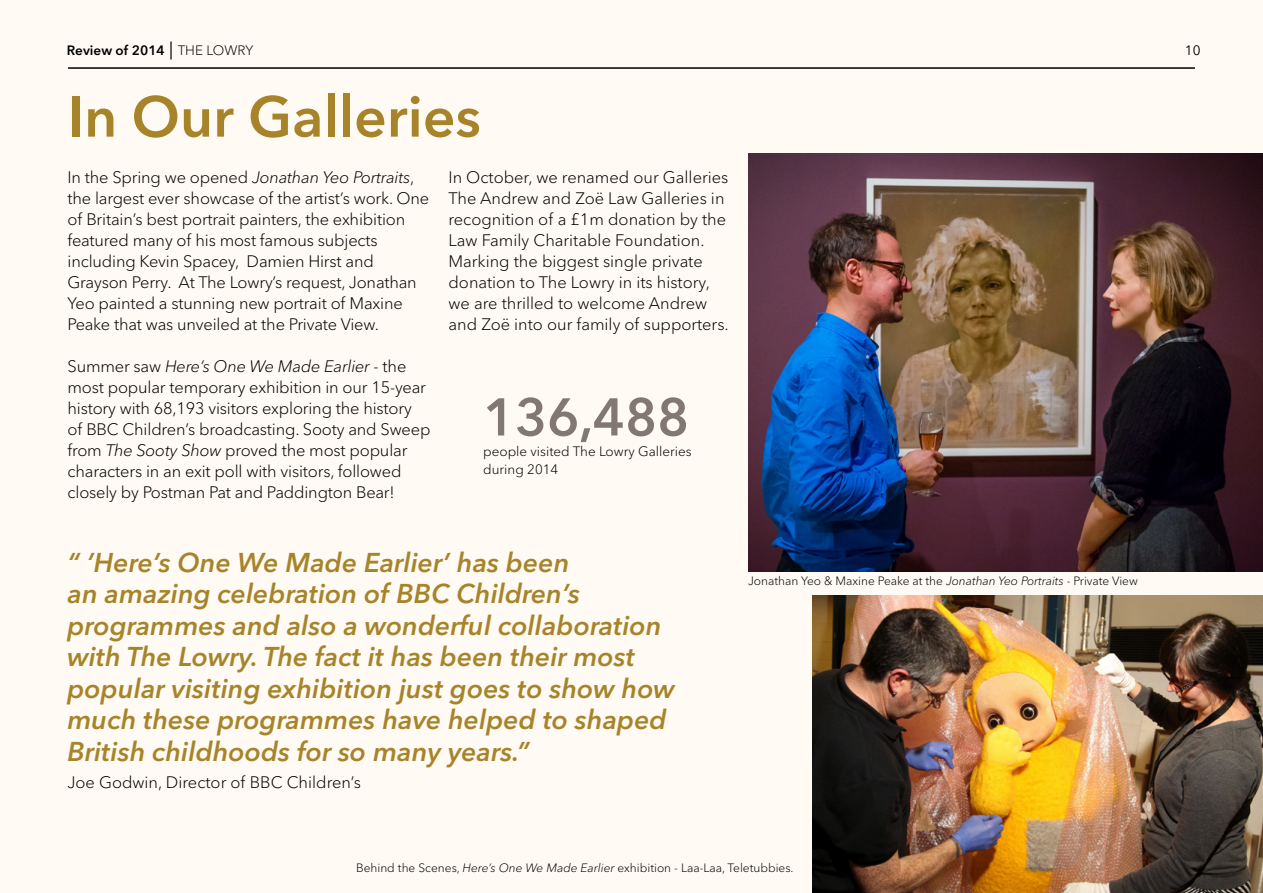
<style>
.page{position:relative;width:1263px;height:893px;background:#fffaf3}
.page>*{position:absolute;margin:0;border:0;box-sizing:border-box;transform-origin:0 0}
.t1{font:600 57px "Avenir Next LT Pro";color:#a7842a}
.t2{font:600 52.5px "Avenir Next LT Pro";color:#827773}
.t3{font:italic 600 27px/31.5px "Avenir Next LT Pro";color:#a7842a}
.t4{font:300 16.5px/21px "Avenir Next LT Pro";letter-spacing:-.01em;color:#000}
.t5{font:300 13.5px/18px "Avenir Next LT Pro";color:#000}
.t6{font:600 13.5px "Avenir Next LT Pro";color:#000}
.t7{font:13.5px "Avenir Next LT Pro";color:#000}
.t8{font:300 12px "Avenir Next LT Pro";color:#000}
.s1{font-family:"Minion Pro";font-weight:400;font-size:18px}
.s2{font-weight:300}
.s3{font-style:italic}
</style>
<div class="page">
<img style="left:812px;top:595px;width:451px;height:298px">
<img style="left:748px;top:153px;width:515px;height:419px">
<hr style="left:68px;top:67px;width:1127px;height:2px;background:#000">
<p class="t6" style="left:67px;top:42px;width:188px">Review of 2014 <span class="s1">|</span> <span class="s2">THE LOWRY</span></p>
<p class="t7" style="left:1185px;top:42px;width:17px">10</p>
<h1 class="t1" style="left:68px;top:82px;width:414px">In Our Galleries</h1>
<p class="t4" style="left:68px;top:166px;width:363px">In the Spring we opened <span class="s3">Jonathan Yeo Portraits</span>, the largest ever showcase of the artist’s work. One of Britain’s best portrait painters, the exhibition featured many of his most famous subjects including Kevin Spacey, Damien Hirst and Grayson Perry. At The Lowry’s request, Jonathan Yeo painted a stunning new portrait of Maxine Peake that was unveiled at the Private View.</p>
<p class="t4" style="left:68px;top:355px;width:364px">Summer saw <span class="s3">Here’s One We Made Earlier</span> - the most popular temporary exhibition in our 15-year history with 68,193 visitors exploring the history of BBC Children’s broadcasting. Sooty and Sweep from <span class="s3">The Sooty Show</span> proved the most popular characters in an exit poll with visitors, followed closely by Postman Pat and Paddington Bear!</p>
<p class="t4" style="left:448px;top:166px;width:282px">In October, we renamed our Galleries The Andrew and Zoë Law Galleries in recognition of a £1m donation by the Law Family Charitable Foundation.<br>Marking the biggest single private donation to The Lowry in its history, we are thrilled to welcome Andrew and Zoë into our family of supporters.</p>
<h2 class="t2" style="left:483px;top:385px;width:207px">136,488</h2>
<p class="t5" style="left:483px;top:443px;width:210px">people visited The Lowry Galleries during 2014</p>
<p class="t3" style="left:68px;top:546px;width:609px">“ ’Here’s One We Made Earlier’ has been<br>an amazing celebration of BBC Children’s programmes and also a wonderful collaboration with The Lowry. The fact it has been their most popular visiting exhibition just goes to show how much these programmes have helped to shaped British childhoods for so many years.”</p>
<p class="t4" style="left:68px;top:771px;width:295px">Joe Godwin, Director of BBC Children’s</p>
<p class="t8" style="left:748px;top:574px;width:391px">Jonathan Yeo &amp; Maxine Peake at the <span class="s3">Jonathan Yeo Portraits</span> - Private View</p>
<p class="t8" style="left:356px;top:860px;width:439px">Behind the Scenes, <span class="s3">Here’s One We Made Earlier</span> exhibition - Laa-Laa, Teletubbies.</p>
</div>
